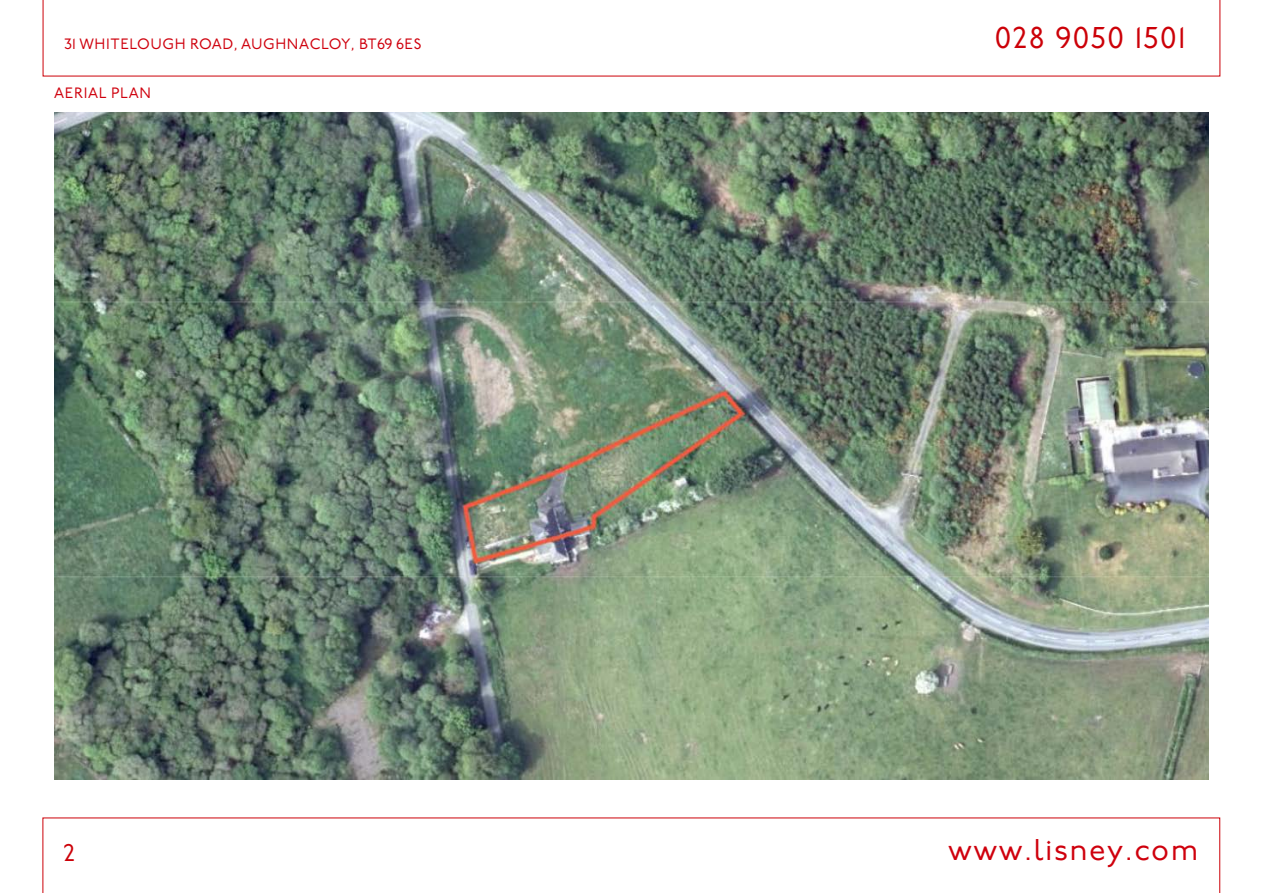
<style>
.page{position:relative;width:1263px;height:893px;background:#fff}
.page>*{position:absolute;margin:0;border:0;box-sizing:border-box;transform-origin:0 0}
.t1{font:30px "P22 Underground";letter-spacing:.05em;color:#cf000d}
.t2{font:30px "P22 Underground";letter-spacing:.05em;color:#cc0008}
.t3{font:24px "P22 Underground";color:#cc0008}
.t4{font:15px "P22 Underground";letter-spacing:.04em;color:#cf000d}
</style>
<div class="page">
<img style="left:54px;top:112px;width:1155px;height:668px">
<svg style="left:43px;top:818px;width:1177px;height:75px"></svg>
<p class="t4" style="left:64px;top:36px;width:359px">31 WHITELOUGH ROAD, AUGHNACLOY, BT69 6ES</p>
<p class="t4" style="left:54px;top:84px;width:98px">AERIAL PLAN</p>
<h2 class="t3" style="left:64px;top:839px;width:13px">2</h2>
<h1 class="t2" style="left:995px;top:21px;width:192px">028 9050 1501</h1>
<h1 class="t1" style="left:948px;top:833px;width:252px">www.lisney.com</h1>
</div>
